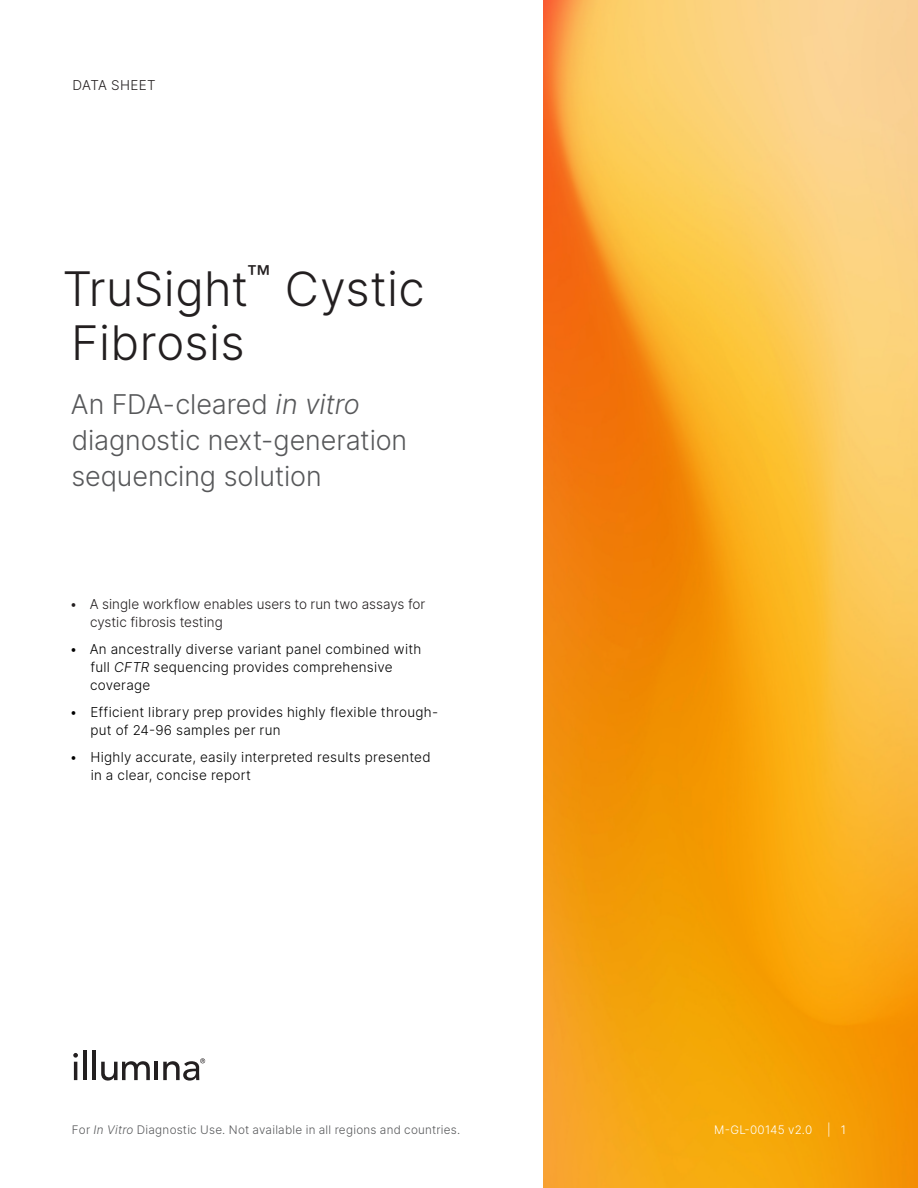
<style>
.page{position:relative;width:918px;height:1188px;background:#fff}
.page>*{position:absolute;margin:0;border:0;box-sizing:border-box;transform-origin:0 0}
.Title{font:300 47.25px "Inter";letter-spacing:.005em;color:#231f20}
.Subtitle{font:300 27px/36px "Inter";letter-spacing:-.005em;color:#57585a}
.Title-2{font:500 23.55px "Helvetica Neue LT Std";color:#231f20}
.t1{font:300 13.5px/18px "Inter";letter-spacing:.02em;color:#000}
.zz_Document_Type___S{font:300 13.5px/18px "Inter";color:#231f20}
.zz_For_Research_Only{font:300 11.7px "Inter";letter-spacing:.02em;color:#57585a}
.zz_Pub_Number{font:300 11.7px "Inter";letter-spacing:.02em;color:#fff}
.s1{font-style:italic}
</style>
<div class="page">
<img style="left:543px;top:0;width:375px;height:1188px">
<hr style="left:74px;top:1062px;width:3px;height:18px;background:#231f20">
<hr style="left:83px;top:1051px;width:4px;height:29px;background:#231f20">
<hr style="left:93px;top:1051px;width:3px;height:29px;background:#231f20">
<svg style="left:101px;top:1061px;width:49px;height:20px"></svg>
<hr style="left:155px;top:1062px;width:3px;height:18px;background:#231f20">
<svg style="left:73px;top:1053px;width:5px;height:5px"></svg>
<svg style="left:163px;top:1058px;width:42px;height:23px"></svg>
<p class="zz_Document_Type___S" style="left:73px;top:76px;width:85px">DATA SHEET</p>
<p class="Title-2" style="left:247px;top:260px;width:25px">™</p>
<p class="Title" style="left:63px;top:255px;width:187px">TruSight</p>
<p class="Title" style="left:285px;top:255px;width:141px">Cystic</p>
<p class="Title" style="left:71px;top:309px;width:175px">Fibrosis</p>
<p class="Subtitle" style="left:71px;top:386px;width:338px">An FDA-cleared <span class="s1">in vitro </span>diagnostic next-generation sequencing solution</p>
<p class="zz_Document_Type___S" style="left:90px;top:595px;width:337px;text-indent:-20px">• A single workflow enables users to run two assays for cystic fibrosis testing</p>
<p class="t1" style="left:90px;top:640px;width:333px;text-indent:-20px">• An ancestrally diverse variant panel combined with full <span class="s1">CFTR</span> sequencing provides comprehensive coverage</p>
<p class="t1" style="left:90px;top:703px;width:349px;text-indent:-21px">• Efficient library prep provides highly flexible through&shy;put of 24-96 samples per run</p>
<p class="t1" style="left:91px;top:748px;width:342px;text-indent:-21px">• Highly accurate, easily interpreted results presented in a clear, concise report</p>
<p class="zz_For_Research_Only" style="left:72px;top:1121px;width:390px">For <span class="s1">In Vitro</span> Diagnostic Use. Not available in all regions and countries.</p>
<p class="zz_Pub_Number" style="left:714px;top:1121px;width:100px">M-GL-00145 v2.0</p>
<p class="zz_Pub_Number" style="left:827px;top:1121px;width:20px">| 1</p>
</div>
